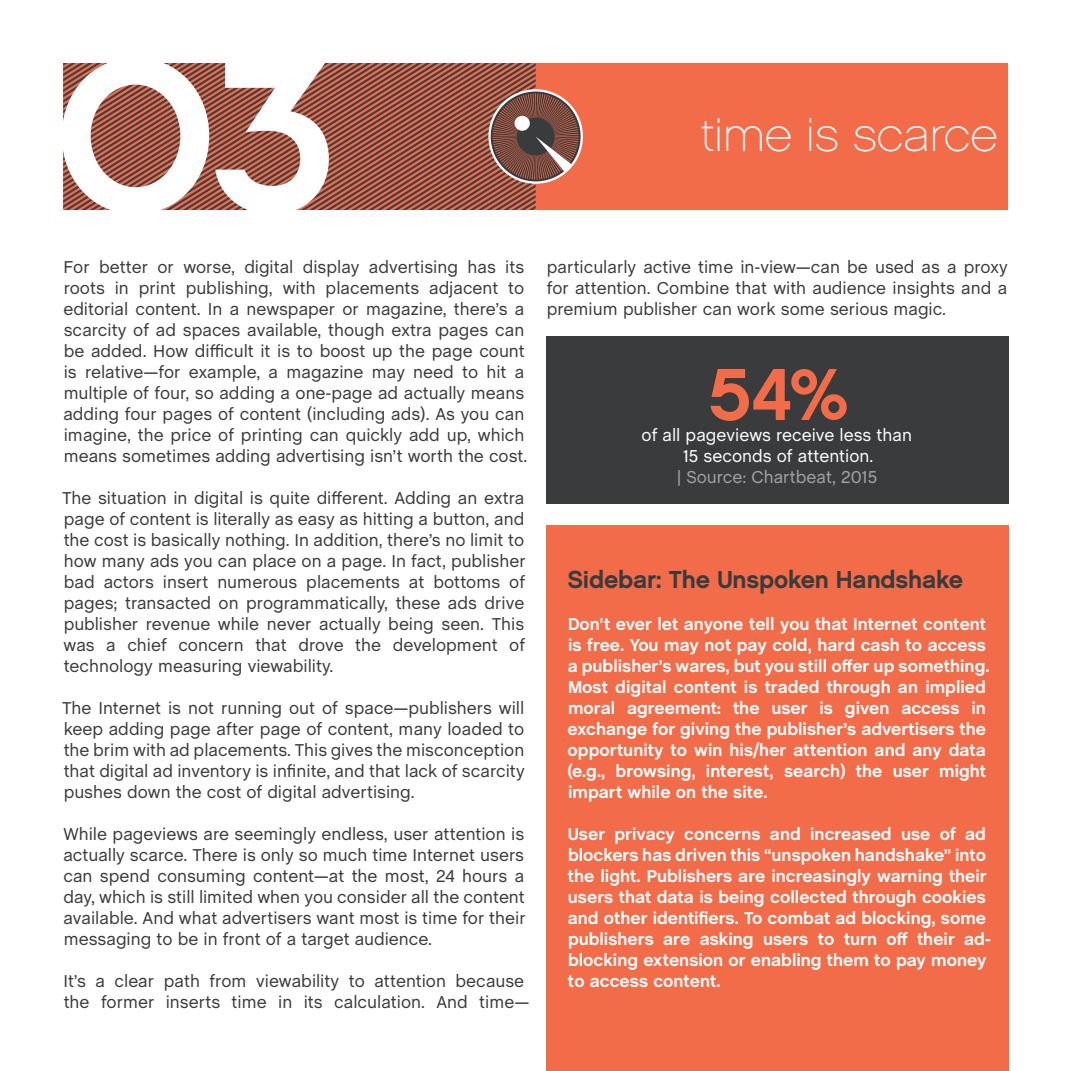
<style>
.page{position:relative;width:1071px;height:1071px;background:#fff}
.page>*{position:absolute;margin:0;border:0;box-sizing:border-box;transform-origin:0 0}
.t1{font:217px "Chalet New York Nineteen Seventy";color:#fff}
.t2{font:73.5px "Chalet New York Nineteen Seventy";color:#f36c4a}
.t3{font:47.25px "Chalet Paris Nineteen Sixty";color:#fff}
.t4{font:24.5px "Chalet New York Nineteen Sixty";letter-spacing:-.01em;color:#3a3b3c}
.t5{font:17.5px/21px "Chalet";color:#3a3b3c;text-align:justify}
.t6{font:700 17.5px/21px "Chalet";color:#fff}
.t7{font:17.5px "Chalet";color:#fff}
.t8{font:17.5px "Chalet";color:#a0a4a4}
</style>
<div class="page">
<div style="left:63px;top:63px;width:945px;height:147px;background:#f36c4a"></div>
<div style="left:546px;top:525px;width:462px;height:546px;background:#f36c4a"></div>
<svg style="left:63px;top:63px;width:520px;height:147px"></svg>
<div style="left:546px;top:336px;width:462px;height:168px;background:#3a3b3c"></div>
<h1 class="t1" style="left:54px;top:4px;width:283px">03</h1>
<p class="t5" style="left:63px;top:257px;width:466px;text-align:left">For better or worse, digital display advertising has its roots in print publishing, with placements adjacent to editorial content. In a newspaper or magazine, there’s a scarcity of ad spaces available, though extra pages can be added. How difficult it is to boost up the page count is relative—for example, a magazine may need to hit a multiple of four, so adding a one-page ad actually means adding four pages of content (including ads). As you can imagine, the price of printing can quickly add up, which means sometimes adding advertising isn’t worth the cost.</p>
<p class="t5" style="left:62px;top:488px;width:465px">The situation in digital is quite different. Adding an extra page of content is literally as easy as hitting a button, and the cost is basically nothing. In addition, there’s no limit to how many ads you can place on a page. In fact, publisher bad actors insert numerous placements at bottoms of pages; transacted on programmatically, these ads drive publisher revenue while never actually being seen. This was a chief concern that drove the development of technology measuring viewability.</p>
<p class="t5" style="left:62px;top:698px;width:464px">The Internet is not running out of space—publishers will keep adding page after page of content, many loaded to the brim with ad placements. This gives the misconception that digital ad inventory is infinite, and that lack of scarcity pushes down the cost of digital advertising.</p>
<p class="t5" style="left:63px;top:824px;width:464px">While pageviews are seemingly endless, user attention is actually scarce. There is only so much time Internet users can spend consuming content—at the most, 24 hours a day, which is still limited when you consider all the content available. And what advertisers want most is time for their messaging to be in front of a target audience.</p>
<p class="t5" style="left:64px;top:971px;width:467px">It’s a clear path from viewability to attention because the former inserts time in its calculation. And time—</p>
<h3 class="t3" style="left:701px;top:107px;width:298px">time is scarce</h3>
<p class="t5" style="left:547px;top:257px;width:462px">particularly active time in-view—can be used as a proxy for attention. Combine that with audience insights and a premium publisher can work some serious magic.</p>
<h2 class="t2" style="left:709px;top:350px;width:142px">54%</h2>
<p class="t7" style="left:683px;top:446px;width:192px">15 seconds of attention.</p>
<p class="t8" style="left:677px;top:467px;width:202px">| Source: Chartbeat, 2015</p>
<p class="t7" style="left:642px;top:425px;width:272px">of all pageviews receive less than</p>
<h3 class="t4" style="left:567px;top:564px;width:397px">Sidebar: The Unspoken Handshake</h3>
<p class="t6" style="left:568px;top:615px;width:424px">Don’t ever let anyone tell you that Internet content is free. You may not pay cold, hard cash to access a publisher’s wares, but you still offer up something.<br>Most digital content is traded through an implied moral agreement: the user is given access in exchange for giving the publisher’s advertisers the opportunity to win his/her attention and any data (e.g., browsing, interest, search) the user might impart while on the site.</p>
<p class="t6" style="left:568px;top:825px;width:425px">User privacy concerns and increased use of ad blockers has driven this “unspoken handshake” into the light. Publishers are increasingly warning their users that data is being collected through cookies and other identifiers. To combat ad blocking, some publishers are asking users to turn off their ad&shy;blocking extension or enabling them to pay money to access content.</p>
</div>
